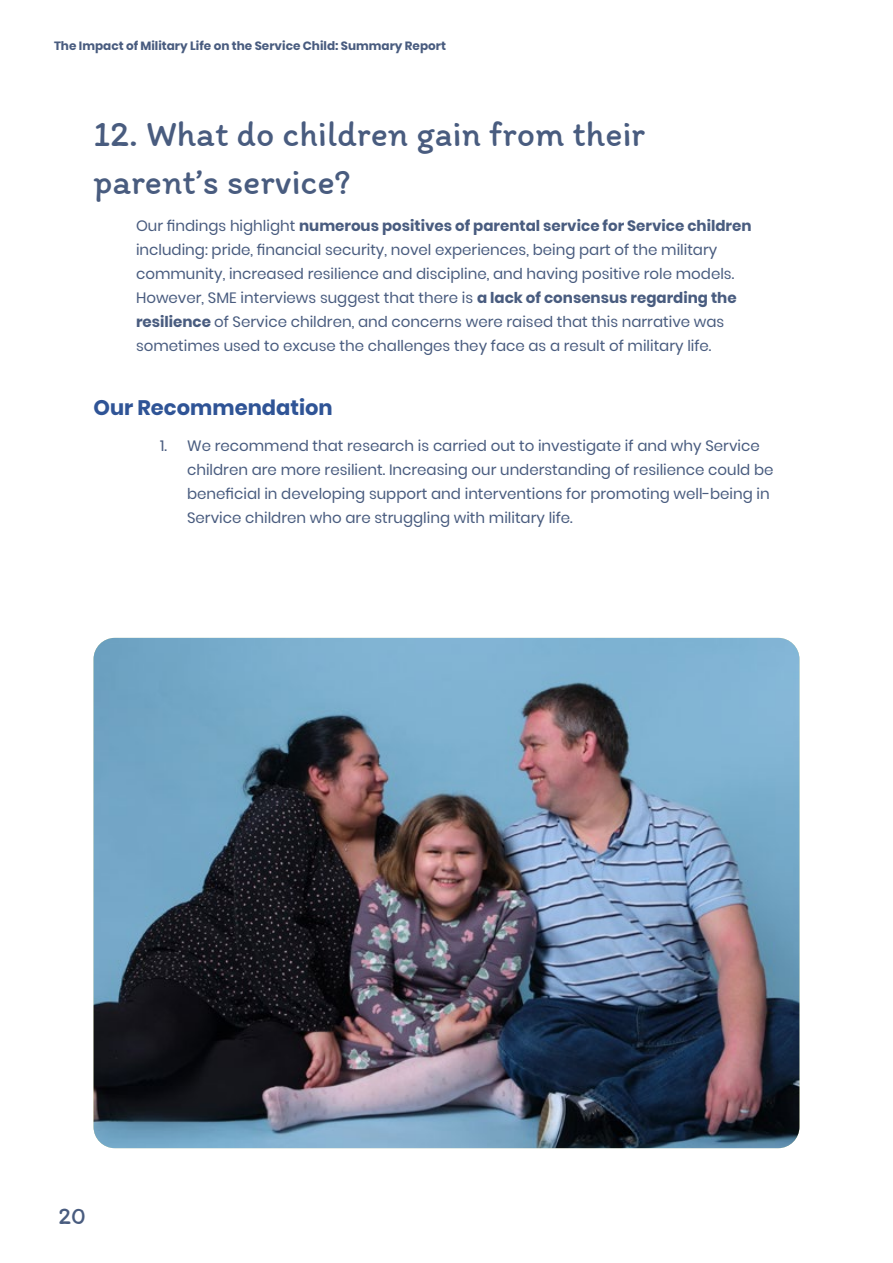
<style>
.page{position:relative;width:893px;height:1263px;background:#fff}
.page>*{position:absolute;margin:0;border:0;box-sizing:border-box;transform-origin:0 0}
.t1{font:36px/48px "Itim";color:#495c7f}
.t2{font:24px "Itim";color:#495c7f}
.t3{font:700 21px "Poppins";color:#2f5496}
.t4{font:15px/24px "Poppins";color:#495c7f}
.t5{font:700 12px "Poppins";color:#495c7f}
.s1{font-weight:700}
</style>
<div class="page">
<img style="left:94px;top:638px;width:705px;height:510px">
<p class="t5" style="left:54px;top:39px;width:393px">The Impact of Military Life on the Service Child: Summary Report</p>
<h1 class="t1" style="left:94px;top:113px;width:553px">12. What do children gain from their parent’s service?</h1>
<p class="t4" style="left:136px;top:214px;width:617px">Our findings highlight <span class="s1">numerous positives of parental service for Service children </span>including: pride, financial security, novel experiences, being part of the military community, increased resilience and discipline, and having positive role models.<br>However, SME interviews suggest that there is <span class="s1">a lack of consensus regarding the resilience</span> of Service children, and concerns were raised that this narrative was sometimes used to excuse the challenges they face as a result of military life.</p>
<h3 class="t3" style="left:94px;top:395px;width:241px">Our Recommendation</h3>
<p class="t4" style="left:187px;top:434px;width:588px;text-indent:-27px">1. We recommend that research is carried out to investigate if and why Service children are more resilient. Increasing our understanding of resilience could be beneficial in developing support and interventions for promoting well-being in Service children who are struggling with military life.</p>
<h2 class="t2" style="left:59px;top:1200px;width:29px">20</h2>
</div>
